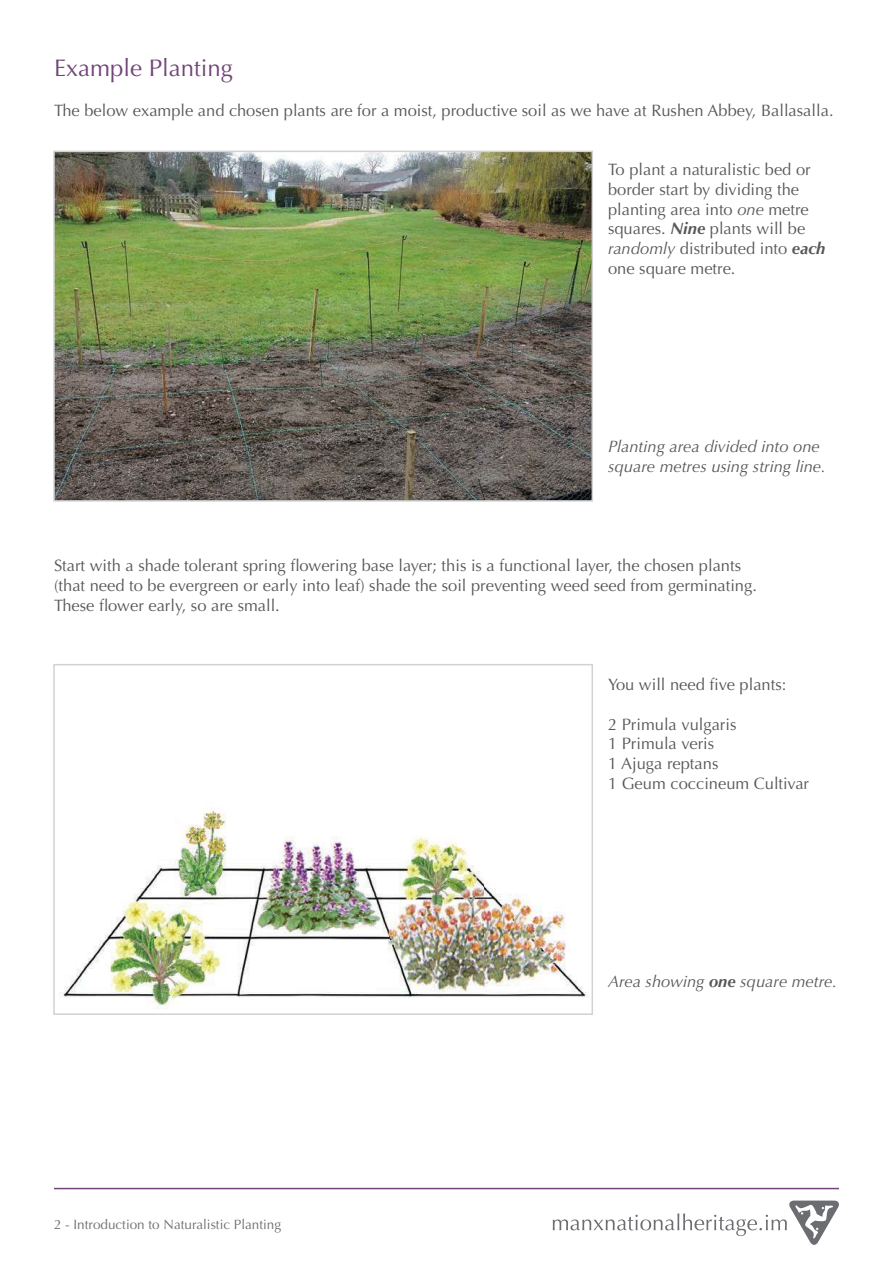
<style>
.page{position:relative;width:893px;height:1263px;background:#fff}
.page>*{position:absolute;margin:0;border:0;box-sizing:border-box;transform-origin:0 0}
.t1{font:24px "Optima";color:#724479}
.t2{font:16.5px/19.8px "Optima";color:#57585a}
.t3{font:italic 16.5px/19.8px "Optima";color:#57585a}
.t4{font:13.5px "Optima";color:#6c6e70}
.s1{font-style:italic}
.s2{font-weight:700;font-style:italic}
.s3{font-weight:700}
</style>
<div class="page">
<svg style="left:553px;top:1200px;width:286px;height:45px"></svg>
<img style="left:56px;top:154px;width:534px;height:345px">
<div style="left:53px;top:151px;width:540px;height:351px;border:2px solid #d1d2d4"></div>
<img style="left:60px;top:809px;width:529px;height:200px">
<div style="left:53px;top:664px;width:540px;height:351px;border:2px solid #d1d2d4"></div>
<hr style="left:54px;top:1188px;width:785px;height:1px;background:#724479">
<h1 class="t1" style="left:54px;top:58px;width:180px">Example Planting</h1>
<p class="t2" style="left:54px;top:102px;width:781px">The below example and chosen plants are for a moist, productive soil as we have at Rushen Abbey, Ballasalla.</p>
<p class="t2" style="left:608px;top:161px;width:219px">To plant a naturalistic bed or border start by dividing the planting area into <span class="s1">one</span> metre squares. <span class="s2">Nine</span> plants will be <span class="s1">randomly</span> distributed into <span class="s2">each </span>one square metre.</p>
<p class="t3" style="left:608px;top:438px;width:219px">Planting area divided into one square metres using string line.</p>
<p class="t2" style="left:54px;top:556px;width:704px">Start with a shade tolerant spring flowering base layer; this is a functional layer, the chosen plants (that need to be evergreen or early into leaf) shade the soil preventing weed seed from germinating.<br>These flower early, so are small.</p>
<p class="t2" style="left:608px;top:675px;width:180px">You will need five plants:</p>
<p class="t2" style="left:608px;top:716px;width:203px">2 Primula vulgaris<br>1 Primula veris<br>1 Ajuga reptans<br>1 Geum coccineum Cultivar</p>
<p class="t4" style="left:54px;top:1219px;width:229px">2 - Introduction to Naturalistic Planting</p>
<p class="t3" style="left:608px;top:973px;width:231px">Area showing <span class="s3">one</span> square metre.</p>
</div>
